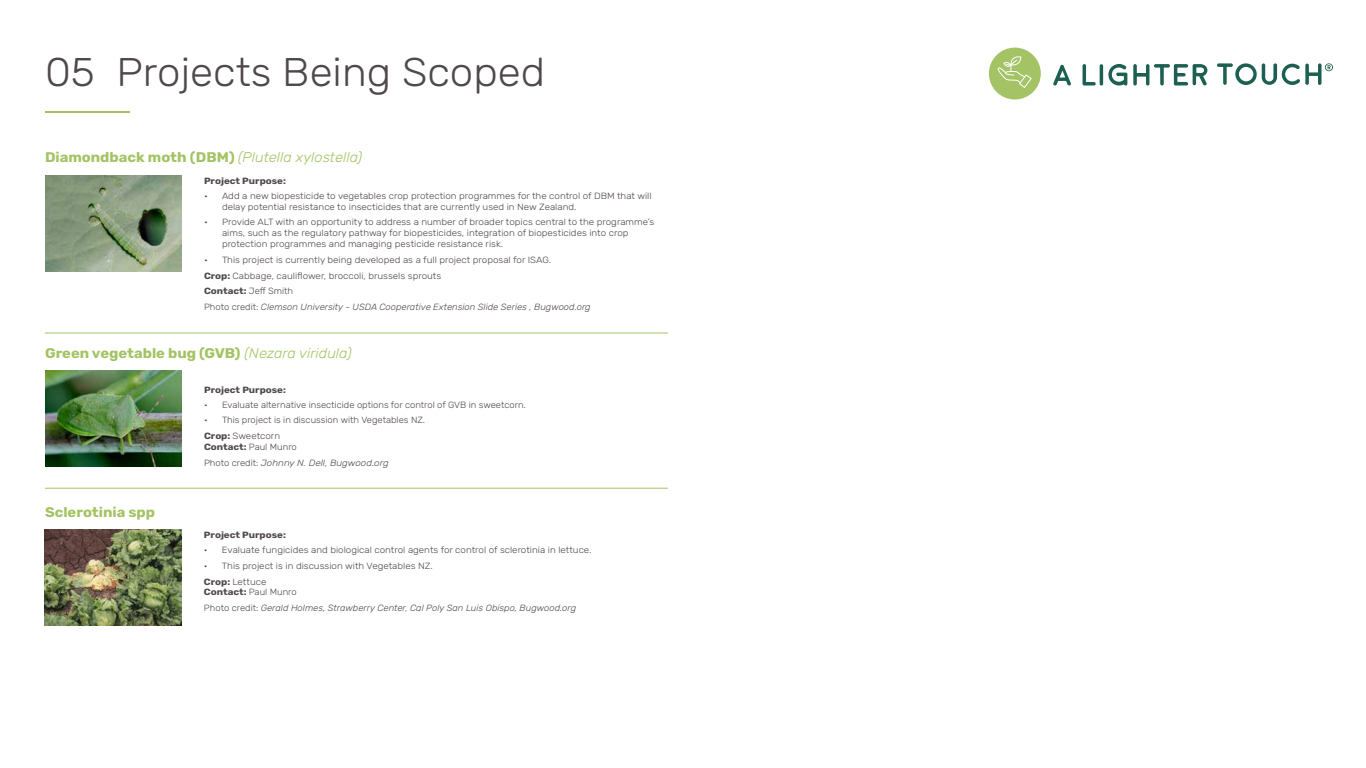
<style>
.page{position:relative;width:1366px;height:768px;background:#fff}
.page>*{position:absolute;margin:0;border:0;box-sizing:border-box;transform-origin:0 0}
.t1{font:300 40px "Rubik";color:#504949;scale:1.05 1}
.t2{font:700 14px "Rubik";color:#a4c364;scale:1.05 1}
.t3{font:300 9px/11px "Rubik";color:#504949;scale:1.09 1}
.t4{font:300 9px/16px "Rubik";color:#504949;scale:1.05 1}
.t5{font:italic 300 9px/16px "Rubik";color:#504949;scale:1.05 1}
.t6{font:italic 300 9px/15.3px "Rubik";color:#504949;scale:1.09 1}
.t7{font:700 9px "Rubik";color:#504949;scale:1.09 1}
.s1{font-weight:300;font-style:italic}
.s2{font-weight:700}
.s3{font-style:italic}
.s4{font-weight:700;font-style:normal}
.s5{font-style:normal}
</style>
<div class="page">
<img style="left:45px;top:176px;width:137px;height:96px">
<img style="left:45px;top:530px;width:137px;height:96px">
<img style="left:45px;top:371px;width:137px;height:96px">
<hr style="left:45px;top:488px;width:623px;height:1px;background:#a4c364">
<hr style="left:45px;top:111px;width:85px;height:2px;background:#a4c364">
<hr style="left:45px;top:333px;width:623px;height:1px;background:#a4c364">
<div style="left:989px;top:48px;width:52px;height:52px;background:#a3c365;border-radius:50%"></div>
<svg style="left:997px;top:56px;width:35px;height:32px"></svg>
<svg style="left:1053px;top:64px;width:154px;height:22px"></svg>
<svg style="left:1217px;top:63px;width:116px;height:22px"></svg>
<h1 class="t1" style="left:45px;top:50px;width:478px">05 Projects Being Scoped</h1>
<h2 class="t2" style="left:45px;top:150px;width:304px">Diamondback moth (DBM) <span class="s1">(Plutella xylostella)</span></h2>
<p class="t7" style="left:204px;top:176px;width:77px">Project Purpose:</p>
<p class="t3" style="left:222px;top:191px;width:396px;text-indent:-18px">• Add a new biopesticide to vegetables crop protection programmes for the control of DBM that will delay potential resistance to insecticides that are currently used in New Zealand.</p>
<p class="t3" style="left:222px;top:217px;width:398px;text-indent:-18px">• Provide ALT with an opportunity to address a number of broader topics central to the programme’s aims, such as the regulatory pathway for biopesticides, integration of biopesticides into crop protection programmes and managing pesticide resistance risk.</p>
<p class="t3" style="left:204px;top:252px;width:356px;line-height:15.8px">• This project is currently being developed as a full project proposal for ISAG.<br><span class="s2">Crop:</span> Cabbage, cauliflower, broccoli, brussels sprouts<br><span class="s2">Contact:</span> Jeff Smith<br>Photo credit: <span class="s3">Clemson University - USDA Cooperative Extension Slide Series , Bugwood.org</span></p>
<h2 class="t2" style="left:45px;top:346px;width:294px">Green vegetable bug (GVB) <span class="s1">(Nezara viridula)</span></h2>
<h2 class="t2" style="left:45px;top:505px;width:106px">Sclerotinia spp</h2>
<p class="t7" style="left:204px;top:385px;width:77px">Project Purpose:</p>
<p class="t4" style="left:204px;top:397px;width:308px">• Evaluate alternative insecticide options for control of GVB in sweetcorn.</p>
<p class="t4" style="left:204px;top:413px;width:212px">• This project is in discussion with Vegetables NZ.<br><span class="s2">Crop:</span> Sweetcorn</p>
<p class="t6" style="left:204px;top:440px;width:171px"><span class="s4">Contact:</span> <span class="s5">Paul Munro<br>Photo credit:</span> Johnny N. Dell, Bugwood.org</p>
<p class="t7" style="left:204px;top:530px;width:77px">Project Purpose:</p>
<p class="t3" style="left:204px;top:545px;width:357px">• Evaluate fungicides and biological control agents for control of sclerotinia in lettuce.</p>
<p class="t3" style="left:204px;top:558px;width:211px;line-height:16px">• This project is in discussion with Vegetables NZ.<br><span class="s2">Crop:</span> Lettuce</p>
<p class="t5" style="left:204px;top:585px;width:356px"><span class="s4">Contact:</span> <span class="s5">Paul Munro<br>Photo credit:</span> Gerald Holmes, Strawberry Center, Cal Poly San Luis Obispo, Bugwood.org</p>
</div>
